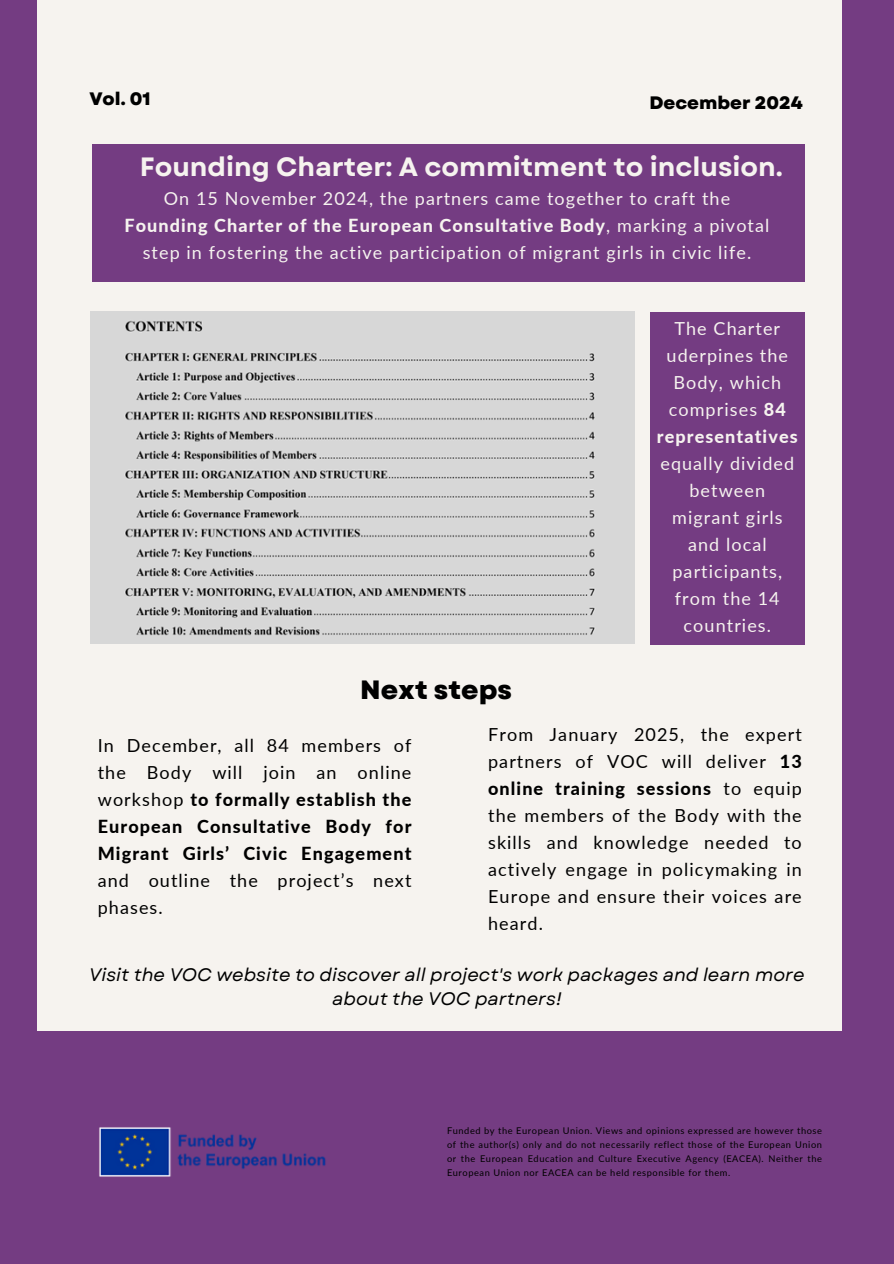
<style>
.page{position:relative;width:894px;height:1264px;background:#fff}
.page>*{position:absolute;margin:0;border:0;box-sizing:border-box;transform-origin:0 0}
.t1{font:700 26.4px "Garet";color:#f6f3ef}
.t2{font:800 26.4px "Garet";color:#000}
.t3{font:italic 18.15px/24.8px "Garet";color:#000;text-align:center}
.t4{font:18px/27px "Lato";letter-spacing:.06em;color:#000;text-align:justify}
.t5{font:18px/27px "Lato";letter-spacing:.06em;color:#f6f3ef;text-align:center}
.t6{font:800 18px "Garet";color:#000}
.t7{font:9.3px/14px "Lato";letter-spacing:.06em;color:#000;text-align:justify}
.s1{font-weight:800}
</style>
<div class="page">
<div style="left:0;top:0;width:893px;height:1263px;background:#743c82"></div>
<div style="left:37px;top:0;width:804px;height:1030px;background:#f6f3ef"></div>
<div style="left:92px;top:144px;width:712px;height:138px;background:#743c82"></div>
<img style="left:99px;top:1127px;width:227px;height:50px">
<img style="left:91px;top:312px;width:543px;height:332px">
<div style="left:650px;top:312px;width:154px;height:332px;background:#743c82"></div>
<h3 class="t6" style="left:89px;top:86px;width:63px">Vol. 01</h3>
<h3 class="t6" style="left:649px;top:89px;width:155px">December 2024</h3>
<p class="t1" style="left:140px;top:148px;width:644px">Founding Charter: A commitment to inclusion.</p>
<h4 class="t5" style="left:124px;top:184px;width:646px">On 15 November 2024, the partners came together to craft the<br><span class="s1">Founding Charter of the European Consultative Body</span>, marking a pivotal step in fostering the active participation of migrant girls in civic life.</h4>
<h4 class="t2" style="left:360px;top:670px;width:153px">Next steps</h4>
<h4 class="t5" style="left:656px;top:314px;width:142px">The Charter uderpines the<br>Body, which comprises <span class="s1">84 representatives </span>equally divided between migrant girls and local participants, from the 14 countries.</h4>
<h1 class="t4" style="left:98px;top:731px;width:315px">In December, all 84 members of the Body will join an online workshop <span class="s1">to formally establish the European Consultative Body for Migrant Girls’ Civic Engagement </span>and outline the project’s next phases.</h1>
<h4 class="t4" style="left:488px;top:720px;width:315px">From January 2025, the expert partners of VOC will deliver <span class="s1">13 online training sessions</span> to equip the members of the Body with the skills and knowledge needed to actively engage in policymaking in Europe and ensure their voices are heard.</h4>
<h4 class="t3" style="left:89px;top:961px;width:716px">Visit the VOC website to discover all project's work packages and learn more about the VOC partners!</h4>
<h1 class="t7" style="left:447px;top:1123px;width:376px">Funded by the European Union. Views and opinions expressed are however those of the author(s) only and do not necessarily reflect those of the European Union or the European Education and Culture Executive Agency (EACEA). Neither the European Union nor EACEA can be held responsible for them.</h1>
</div>
